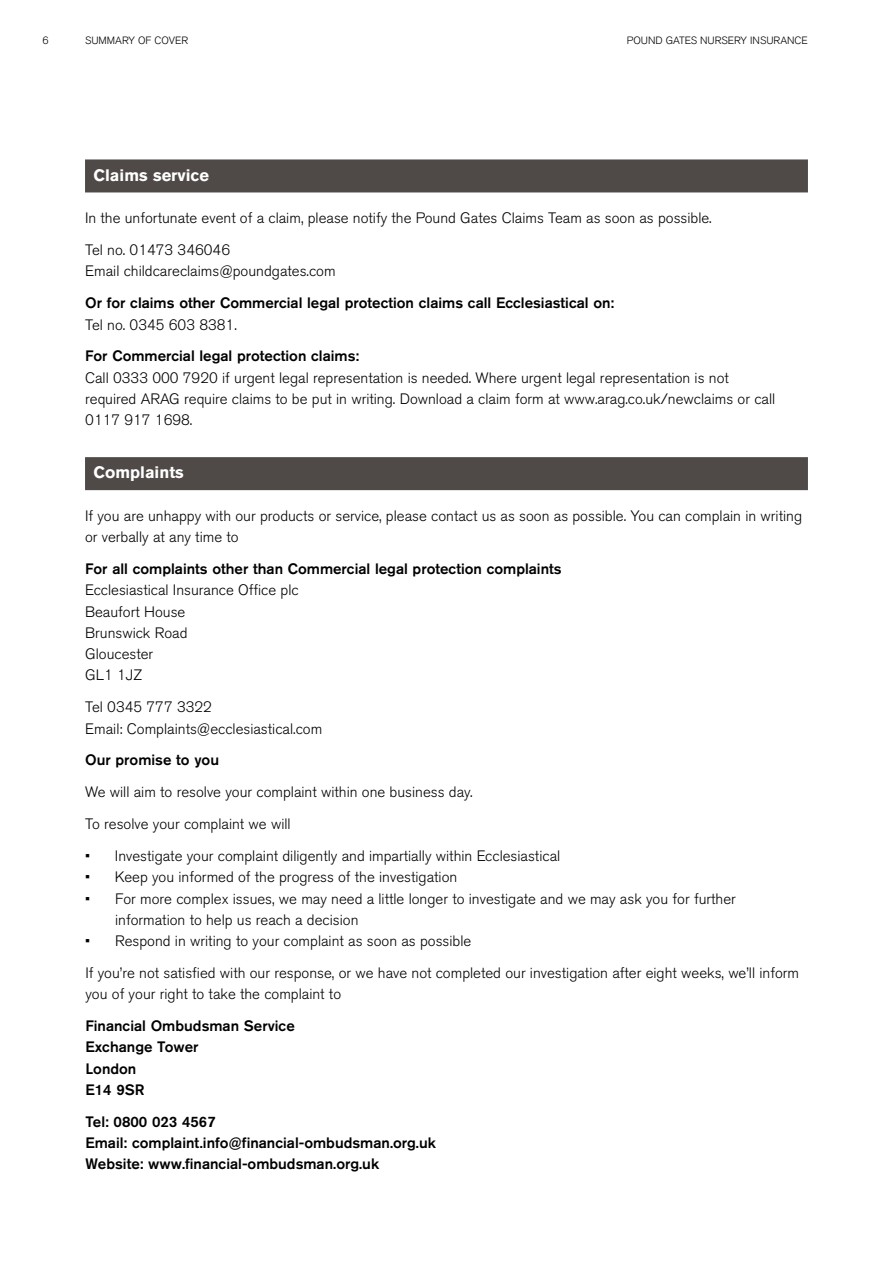
<style>
.page{position:relative;width:893px;height:1263px;background:#fff}
.page>*{position:absolute;margin:0;border:0;box-sizing:border-box;transform-origin:0 0}
.t1{font:700 16.5px "Akzidenz Grotesk BQ";color:#fff}
.t2{font:300 15px/21.3px "Akzidenz Grotesk BQ";color:#000}
.t3{font:500 15px/21.3px "Akzidenz Grotesk BQ";color:#000}
.t4{font:300 10.5px "Akzidenz Grotesk BQ";color:#000}
</style>
<div class="page">
<div style="left:85px;top:159px;width:723px;height:33px;background:#4f4a47"></div>
<div style="left:85px;top:457px;width:723px;height:33px;background:#4f4a47"></div>
<p class="t4" style="left:43px;top:34px;width:8px">6</p>
<p class="t4" style="left:85px;top:34px;width:105px">SUMMARY OF COVER</p>
<p class="t4" style="left:627px;top:34px;width:183px">POUND GATES NURSERY INSURANCE</p>
<p class="t1" style="left:94px;top:165px;width:117px">Claims service</p>
<p class="t2" style="left:85px;top:202px;width:628px;line-height:32px">In the unfortunate event of a claim, please notify the Pound Gates Claims Team as soon as possible.<br>Tel no. 01473 346046</p>
<p class="t2" style="left:85px;top:261px;width:252px">Email childcareclaims@poundgates.com</p>
<p class="t3" style="left:85px;top:292px;width:531px">Or for claims other Commercial legal protection claims call Ecclesiastical on:</p>
<p class="t2" style="left:85px;top:314px;width:153px">Tel no. 0345 603 8381.</p>
<p class="t3" style="left:85px;top:345px;width:276px">For Commercial legal protection claims:</p>
<p class="t2" style="left:85px;top:367px;width:692px">Call 0333 000 7920 if urgent legal representation is needed. Where urgent legal representation is not required ARAG require claims to be put in writing. Download a claim form at www.arag.co.uk/newclaims or call<br>0117 917 1698.</p>
<p class="t1" style="left:94px;top:463px;width:92px">Complaints</p>
<p class="t2" style="left:85px;top:505px;width:719px">If you are unhappy with our products or service, please contact us as soon as possible. You can complain in writing or verbally at any time to</p>
<p class="t3" style="left:85px;top:558px;width:478px">For all complaints other than Commercial legal protection complaints</p>
<p class="t2" style="left:85px;top:580px;width:215px">Ecclesiastical Insurance Office plc<br>Beaufort House<br>Brunswick Road<br>Gloucester<br>GL1 1JZ</p>
<p class="t2" style="left:85px;top:697px;width:239px">Tel 0345 777 3322<br>Email: Complaints@ecclesiastical.com</p>
<p class="t3" style="left:85px;top:749px;width:135px">Our promise to you</p>
<p class="t2" style="left:85px;top:776px;width:389px;line-height:32px">We will aim to resolve your complaint within one business day.<br>To resolve your complaint we will</p>
<p class="t2" style="left:85px;top:845px;width:477px">• Investigate your complaint diligently and impartially within Ecclesiastical</p>
<p class="t2" style="left:85px;top:867px;width:374px">• Keep you informed of the progress of the investigation</p>
<p class="t2" style="left:115px;top:888px;width:622px;text-indent:-30px">• For more complex issues, we may need a little longer to investigate and we may ask you for further information to help us reach a decision</p>
<p class="t2" style="left:85px;top:925px;width:715px;line-height:32px">• Respond in writing to your complaint as soon as possible<br>If you’re not satisfied with our response, or we have not completed our investigation after eight weeks, we’ll inform</p>
<p class="t2" style="left:85px;top:984px;width:257px">you of your right to take the complaint to</p>
<p class="t3" style="left:85px;top:1015px;width:211px">Financial Ombudsman Service<br>Exchange Tower<br>London<br>E14 9SR</p>
<p class="t3" style="left:85px;top:1110px;width:352px">Tel: 0800 023 4567<br>Email: complaint.info@financial-ombudsman.org.uk<br>Website: www.financial-ombudsman.org.uk</p>
</div>
